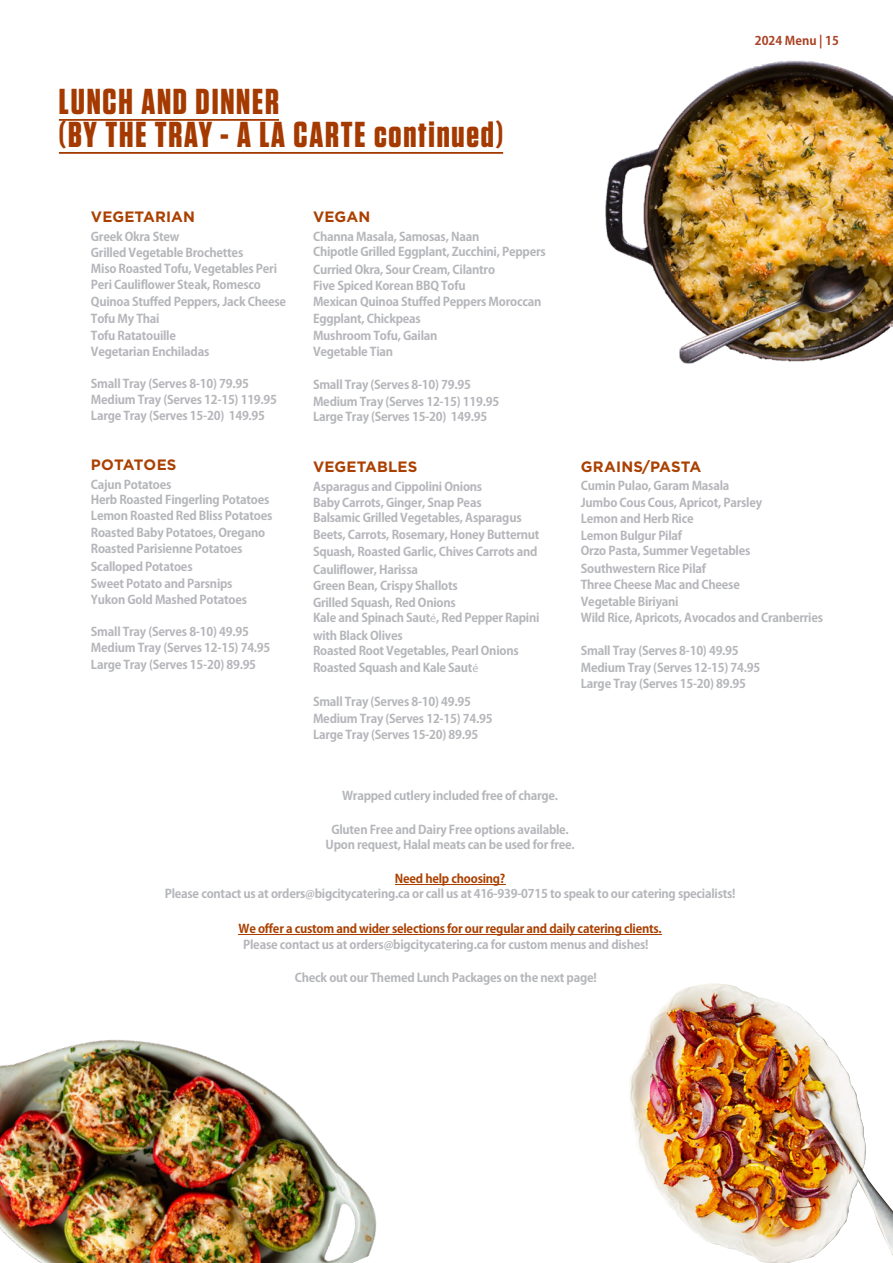
<style>
.page{position:relative;width:893px;height:1263px;background:#fff}
.page>*{position:absolute;margin:0;border:0;box-sizing:border-box;transform-origin:0 0}
.t1{font:700 36px/33px "Tungsten";letter-spacing:.05em;color:#a53a00}
.t2{font:700 15px "Gotham";letter-spacing:.01em;color:#aa4000}
.t3{font:700 12px/16.5px "Adobe Gothic Std";letter-spacing:-.02em;color:#b5b6ba}
.t4{font:700 12px/16.4px "Adobe Gothic Std";letter-spacing:-.02em;color:#aa4000}
.t5{font:700 12px "Adobe Gothic Std";color:#aa4324}
.s1{font-family:"Myriad Pro";font-weight:400}
.s2{color:#aa4000}
.s3{color:#b5b6ba}
</style>
<div class="page">
<img style="left:0;top:1039px;width:377px;height:224px">
<img style="left:605px;top:61px;width:288px;height:303px">
<img style="left:629px;top:983px;width:264px;height:280px">
<hr style="left:238px;top:934px;width:424px;height:1px;background:#aa4000">
<hr style="left:395px;top:884px;width:110px;height:1px;background:#aa4000">
<hr style="left:59px;top:152px;width:444px;height:2px;background:#a53a00">
<hr style="left:59px;top:119px;width:220px;height:2px;background:#a53a00">
<p class="t1" style="left:59px;top:86px;width:446px">LUNCH AND DINNER<br>(BY THE TRAY - A LA CARTE continued)</p>
<p class="t2" style="left:91px;top:207px;width:106px">VEGETARIAN</p>
<p class="t3" style="left:91px;top:228px;width:154px">Greek Okra Stew<br>Grilled Vegetable Brochettes</p>
<p class="t3" style="left:91px;top:260px;width:197px">Miso Roasted Tofu, Vegetables Peri<br>Peri Cauliflower Steak, Romesco<br>Quinoa Stuffed Peppers, Jack Cheese</p>
<p class="t3" style="left:91px;top:311px;width:120px">Tofu My Thai<br>Tofu Ratatouille<br>Vegetarian Enchiladas</p>
<p class="t3" style="left:91px;top:376px;width:188px;line-height:15.9px">Small Tray (Serves 8-10) 79.95<br>Medium Tray (Serves 12-15) 119.95<br>Large Tray (Serves 15-20) 149.95</p>
<p class="t2" style="left:91px;top:455px;width:87px">POTATOES</p>
<p class="t3" style="left:91px;top:477px;width:180px;line-height:15.3px">Cajun Potatoes<br>Herb Roasted Fingerling Potatoes</p>
<p class="t3" style="left:91px;top:508px;width:183px">Lemon Roasted Red Bliss Potatoes<br>Roasted Baby Potatoes, Oregano<br>Roasted Parisienne Potatoes</p>
<p class="t3" style="left:91px;top:559px;width:158px">Scalloped Potatoes<br>Sweet Potato and Parsnips<br>Yukon Gold Mashed Potatoes</p>
<p class="t3" style="left:91px;top:624px;width:181px;line-height:15.9px">Small Tray (Serves 8-10) 49.95<br>Medium Tray (Serves 12-15) 74.95</p>
<p class="t3" style="left:91px;top:656px;width:167px">Large Tray (Serves 15-20) 89.95</p>
<p class="t2" style="left:313px;top:207px;width:59px">VEGAN</p>
<p class="t3" style="left:313px;top:229px;width:234px;line-height:15.3px">Channa Masala, Samosas, Naan<br>Chipotle Grilled Eggplant, Zucchini, Peppers</p>
<p class="t3" style="left:313px;top:261px;width:184px">Curried Okra, Sour Cream, Cilantro<br>Five Spiced Korean BBQ Tofu</p>
<p class="t3" style="left:313px;top:293px;width:230px;line-height:17.7px">Mexican Quinoa Stuffed Peppers Moroccan<br>Eggplant, Chickpeas</p>
<p class="t3" style="left:313px;top:327px;width:126px">Mushroom Tofu, Gailan<br>Vegetable Tian</p>
<p class="t3" style="left:313px;top:377px;width:188px">Small Tray (Serves 8-10) 79.95<br>Medium Tray (Serves 12-15) 119.95</p>
<p class="t3" style="left:313px;top:409px;width:176px">Large Tray (Serves 15-20) 149.95</p>
<p class="t2" style="left:313px;top:457px;width:106px">VEGETABLES</p>
<p class="t3" style="left:313px;top:478px;width:171px">Asparagus and Cippolini Onions<br>Baby Carrots, Ginger, Snap Peas</p>
<p class="t3" style="left:313px;top:510px;width:228px">Balsamic Grilled Vegetables, Asparagus<br>Beets, Carrots, Rosemary, Honey Butternut<br>Squash, Roasted Garlic, Chives Carrots and</p>
<p class="t3" style="left:313px;top:561px;width:146px">Cauliflower, Harissa<br>Green Bean, Crispy Shallots<br>Grilled Squash, Red Onions</p>
<p class="t3" style="left:313px;top:609px;width:228px;line-height:17.9px">Kale and Spinach Saut<span class="s1">é</span>, Red Pepper Rapini with Black Olives</p>
<p class="t3" style="left:313px;top:643px;width:207px">Roasted Root Vegetables, Pearl Onions<br>Roasted Squash and Kale Saut<span class="s1">é</span></p>
<p class="t3" style="left:313px;top:694px;width:181px">Small Tray (Serves 8-10) 49.95<br>Medium Tray (Serves 12-15) 74.95<br>Large Tray (Serves 15-20) 89.95</p>
<p class="t5" style="left:755px;top:33px;width:86px">2024 Menu | 15</p>
<p class="t2" style="left:581px;top:456px;width:122px">GRAINS/PASTA</p>
<p class="t3" style="left:581px;top:478px;width:183px">Cumin Pulao, Garam Masala<br>Jumbo Cous Cous, Apricot, Parsley<br>Lemon and Herb Rice<br>Lemon Bulgur Pilaf</p>
<p class="t3" style="left:581px;top:542px;width:171px;line-height:17.7px">Orzo Pasta, Summer Vegetables<br>Southwestern Rice Pilaf</p>
<p class="t3" style="left:581px;top:577px;width:244px">Three Cheese Mac and Cheese<br>Vegetable Biriyani<br>Wild Rice, Apricots, Avocados and Cranberries</p>
<p class="t3" style="left:581px;top:643px;width:181px">Small Tray (Serves 8-10) 49.95<br>Medium Tray (Serves 12-15) 74.95<br>Large Tray (Serves 15-20) 89.95</p>
<p class="t3" style="left:342px;top:788px;width:218px">Wrapped cutlery included free of charge.</p>
<p class="t3" style="left:326px;top:822px;width:251px;line-height:15.3px;text-align:center">Gluten Free and Dairy Free options available.<br>Upon request, Halal meats can be used for free.</p>
<p class="t3" style="left:165px;top:871px;width:572px;line-height:15.3px;text-align:center"><span class="s2">Need help choosing?<br></span>Please contact us at orders@bigcitycatering.ca or call us at 416-939-0715 to speak to our catering specialists!</p>
<p class="t4" style="left:243px;top:920px;width:420px;text-indent:-5px">We offer a custom and wider selections for our regular and daily catering clients.<br><span class="s3">Please contact us at orders@bigcitycatering.ca for custom menus and dishes!</span></p>
<p class="t3" style="left:295px;top:969px;width:304px">Check out our Themed Lunch Packages on the next page!</p>
</div>
